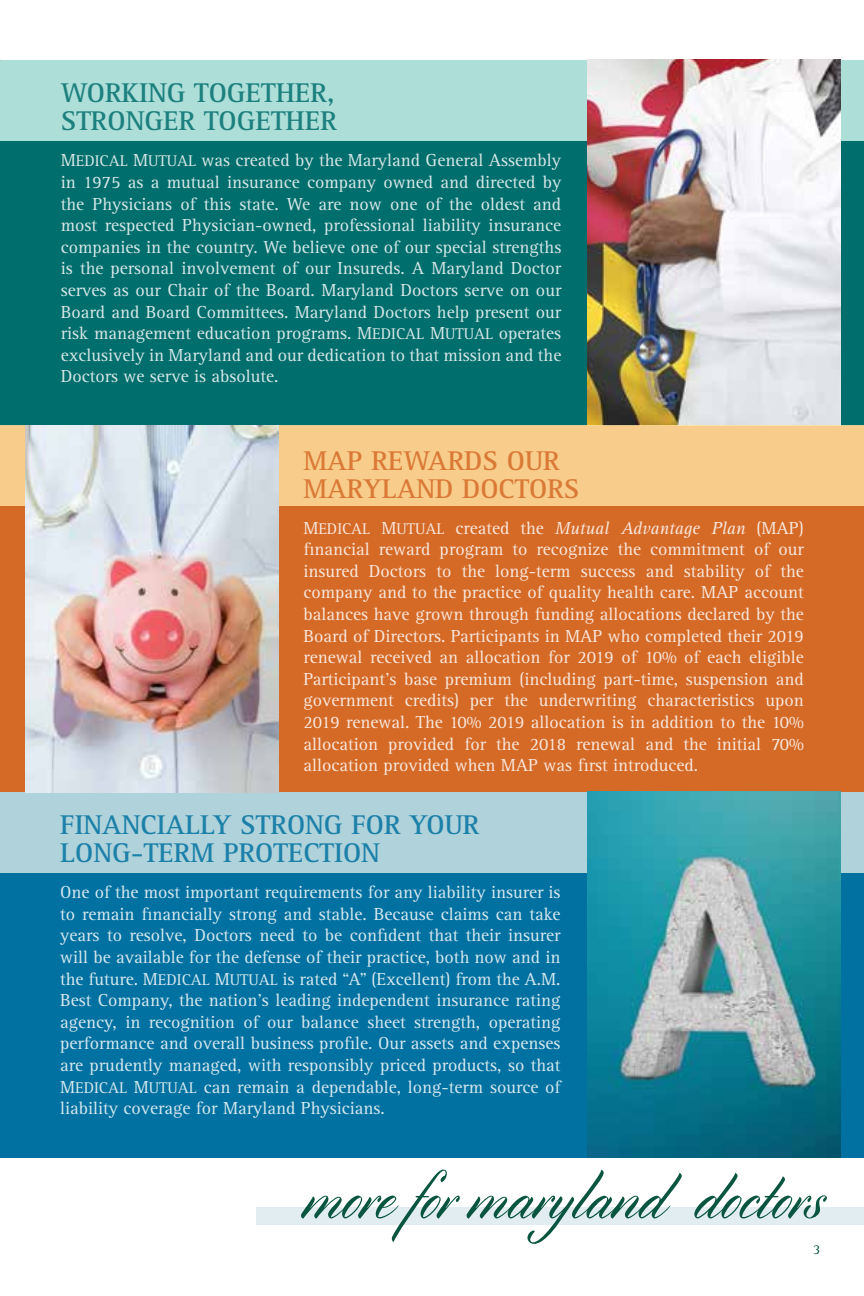
<style>
.page{position:relative;width:864px;height:1296px;background:#fff}
.page>*{position:absolute;margin:0;border:0;box-sizing:border-box;transform-origin:0 0}
.t1{font:81.6px "Cylburn";color:#095540}
.t2{font:700 28px/28px "Rotis Serif Std";color:#0071a0}
.t3{font:700 28px/28px "Rotis Serif Std";color:#006e6d}
.t4{font:700 28px/28px "Rotis Serif Std";color:#d56a27}
.t5{font:18px/21.6px "Rotis Serif Std";color:#fff;text-align:justify}
.t6{font:14px "Rotis Serif Std";color:#095540}
.s1{font-size:16px}
.s2{font-style:italic}
</style>
<div class="page">
<div style="left:0;top:426px;width:864px;height:366px;background:#d56a27"></div>
<div style="left:0;top:792px;width:864px;height:366px;background:#0071a0"></div>
<div style="left:0;top:60px;width:864px;height:366px;background:#006e6d"></div>
<div style="left:0;top:792px;width:864px;height:81px;background:#b0d3db"></div>
<div style="left:0;top:60px;width:864px;height:80px;background:#aeded8"></div>
<img style="left:587px;top:60px;width:254px;height:366px">
<div style="left:0;top:426px;width:864px;height:80px;background:#f8cd8b"></div>
<img style="left:587px;top:792px;width:254px;height:366px">
<img style="left:26px;top:426px;width:253px;height:366px">
<div style="left:256px;top:1208px;width:608px;height:17px;background:#e2edf1"></div>
<h2 class="t3" style="left:61px;top:80px;width:278px">WORKING TOGETHER,<br>STRONGER TOGETHER</h2>
<p class="t5" style="left:61px;top:150px;width:502px">M<span class="s1">EDICAL</span> M<span class="s1">UTUAL</span> was created by the Maryland General Assembly in 1975 as a mutual insurance company owned and directed by the Physicians of this state. We are now one of the oldest and most respected Physician-owned, professional liability insurance companies in the country. We believe one of our special strengths is the personal involvement of our Insureds. A Maryland Doctor serves as our Chair of the Board. Maryland Doctors serve on our Board and Board Committees. Maryland Doctors help present our risk management education programs. M<span class="s1">EDICAL</span> M<span class="s1">UTUAL</span> operates exclusively in Maryland and our dedication to that mission and the Doctors we serve is absolute.</p>
<h2 class="t4" style="left:303px;top:447px;width:278px">MAP REWARDS OUR<br>MARYLAND DOCTORS</h2>
<p class="t5" style="left:303px;top:517px;width:502px">M<span class="s1">EDICAL</span> M<span class="s1">UTUAL</span> created the <span class="s2">Mutual Advantage Plan</span> (MAP) financial reward program to recognize the commitment of our insured Doctors to the long-term success and stability of the company and to the practice of quality health care. MAP account balances have grown through funding allocations declared by the Board of Directors. Participants in MAP who completed their 2019 renewal received an allocation for 2019 of 10% of each eligible Participant’s base premium (including part-time, suspension and government credits) per the underwriting characteristics upon 2019 renewal. The 10% 2019 allocation is in addition to the 10% allocation provided for the 2018 renewal and the initial 70% allocation provided when MAP was first introduced.</p>
<h2 class="t2" style="left:60px;top:812px;width:421px">FINANCIALLY STRONG FOR YOUR<br>LONG-TERM PROTECTION</h2>
<p class="t5" style="left:60px;top:882px;width:502px">One of the most important requirements for any liability insurer is to remain financially strong and stable. Because claims can take years to resolve, Doctors need to be confident that their insurer will be available for the defense of their practice, both now and in the future. M<span class="s1">EDICAL</span> M<span class="s1">UTUAL</span> is rated “A” (Excellent) from the A.M.<br>Best Company, the nation’s leading independent insurance rating agency, in recognition of our balance sheet strength, operating performance and overall business profile. Our assets and expenses are prudently managed, with responsibly priced products, so that M<span class="s1">EDICAL</span> M<span class="s1">UTUAL</span> can remain a dependable, long-term source of liability coverage for Maryland Physicians.</p>
<h1 class="t1" style="left:302px;top:1152px;width:522px">more for maryland doctors</h1>
<p class="t6" style="left:813px;top:1242px;width:9px">3</p>
</div>
